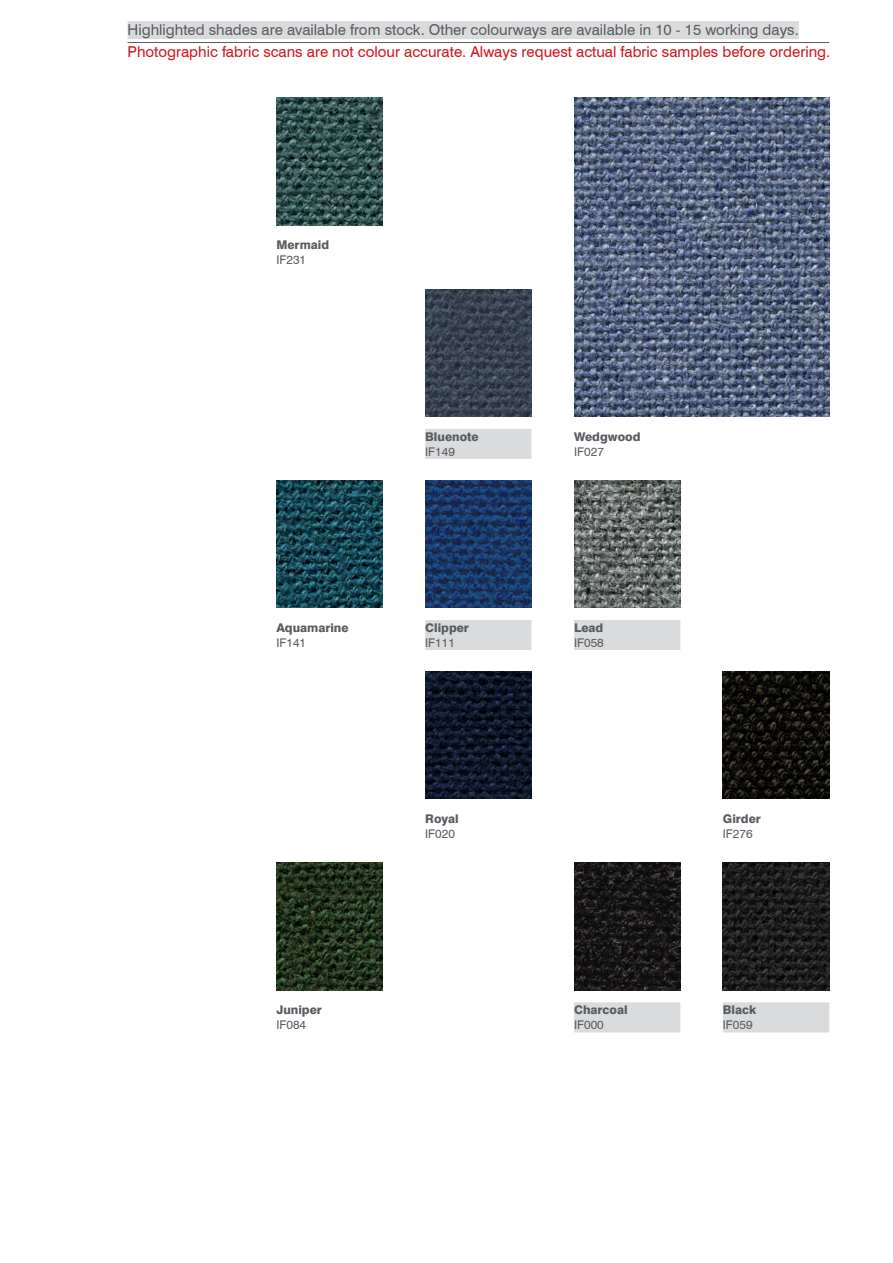
<style>
.page{position:relative;width:893px;height:1263px;background:#fff}
.page>*{position:absolute;margin:0;border:0;box-sizing:border-box;transform-origin:0 0}
.t1{font:15px "Swiss 721 BT";color:#cd171a}
.t2{font:15px "Swiss 721 BT";color:#595c61}
.t3{font:800 12px "Swiss 721 BT";color:#595c61}
.t4{font:12px "Swiss 721 BT";color:#595c61}
</style>
<div class="page">
<hr style="left:128px;top:42px;width:701px;height:1px;background:#595c61">
<div style="left:128px;top:21px;width:671px;height:18px;background:#d9dbdc"></div>
<img style="left:276px;top:98px;width:107px;height:127px">
<img style="left:574px;top:98px;width:255px;height:319px">
<img style="left:425px;top:289px;width:106px;height:128px">
<div style="left:425px;top:429px;width:106px;height:30px;background:#d9dbdc"></div>
<img style="left:276px;top:480px;width:107px;height:128px">
<img style="left:425px;top:480px;width:106px;height:128px">
<img style="left:574px;top:480px;width:106px;height:128px">
<div style="left:425px;top:620px;width:106px;height:30px;background:#d9dbdc"></div>
<div style="left:574px;top:620px;width:106px;height:30px;background:#d9dbdc"></div>
<img style="left:425px;top:671px;width:106px;height:128px">
<img style="left:723px;top:671px;width:106px;height:128px">
<img style="left:276px;top:862px;width:107px;height:128px">
<img style="left:574px;top:862px;width:106px;height:128px">
<img style="left:723px;top:862px;width:106px;height:128px">
<div style="left:574px;top:1002px;width:106px;height:30px;background:#d9dbdc"></div>
<div style="left:723px;top:1002px;width:106px;height:30px;background:#d9dbdc"></div>
<p class="t2" style="left:128px;top:20px;width:673px">Highlighted shades are available from stock. Other colourways are available in 10 - 15 working days.</p>
<p class="t1" style="left:128px;top:43px;width:704px">Photographic fabric scans are not colour accurate. Always request actual fabric samples before ordering.</p>
<p class="t3" style="left:276px;top:238px;width:54px">Mermaid</p>
<p class="t4" style="left:276px;top:253px;width:31px">IF231</p>
<p class="t3" style="left:276px;top:620px;width:74px">Aquamarine</p>
<p class="t4" style="left:276px;top:635px;width:31px">IF141</p>
<p class="t3" style="left:276px;top:1002px;width:47px">Juniper</p>
<p class="t4" style="left:276px;top:1017px;width:31px">IF084</p>
<p class="t3" style="left:425px;top:429px;width:55px">Bluenote</p>
<p class="t4" style="left:425px;top:444px;width:31px">IF149</p>
<p class="t3" style="left:425px;top:620px;width:45px">Clipper</p>
<p class="t4" style="left:425px;top:635px;width:31px">IF111</p>
<p class="t3" style="left:425px;top:811px;width:35px">Royal</p>
<p class="t4" style="left:425px;top:826px;width:31px">IF020</p>
<p class="t3" style="left:574px;top:429px;width:68px">Wedgwood</p>
<p class="t4" style="left:574px;top:444px;width:31px">IF027</p>
<p class="t3" style="left:574px;top:620px;width:31px">Lead</p>
<p class="t4" style="left:574px;top:635px;width:31px">IF058</p>
<p class="t3" style="left:574px;top:1002px;width:55px">Charcoal</p>
<p class="t4" style="left:574px;top:1017px;width:31px">IF000</p>
<p class="t3" style="left:723px;top:811px;width:40px">Girder</p>
<p class="t4" style="left:723px;top:826px;width:31px">IF276</p>
<p class="t3" style="left:723px;top:1002px;width:35px">Black</p>
<p class="t4" style="left:723px;top:1017px;width:31px">IF059</p>
</div>
